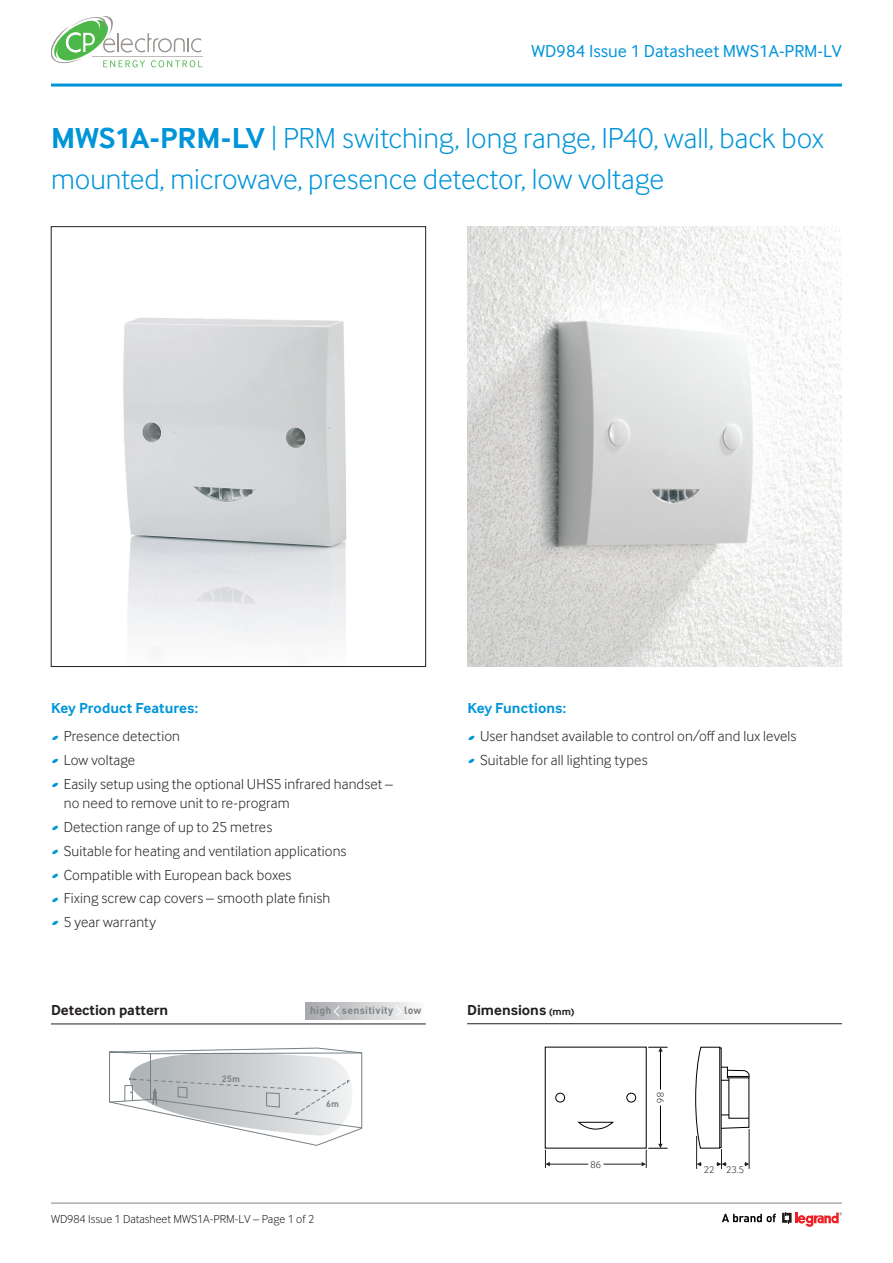
<style>
.page{position:relative;width:893px;height:1263px;background:#fff}
.page>*{position:absolute;margin:0;border:0;box-sizing:border-box;transform-origin:0 0}
.t1{font:300 30px/40.5px "Inter Face";color:#0095d9}
.t2{font:18px "Inter Face";color:#0095d9}
.Body_Indent{font:300 15px/19.5px "Inter Face";letter-spacing:.01em;color:#231f20}
.N_Body_Copy{font:700 15px "Inter Face";letter-spacing:.005em;color:#0095d9}
.t3{font:700 15px "Inter Face";color:#231f20}
.t4{font:300 12px "Inter Face";color:#231f20}
.t5{font:700 10.5px "DIN";letter-spacing:.02em;color:#808285}
.t6{font:300 10.2px "Inter Face";letter-spacing:.015em;color:#231f20}
.t7{font:700 9px "DIN";color:#808285}
.s1{font-weight:700}
.s2{color:#0095d9}
.s3{font-size:10.5px}
</style>
<div class="page">
<hr style="left:51px;top:84px;width:791px;height:3px;background:#0095d9">
<svg style="left:51px;top:16px;width:151px;height:51px"></svg>
<hr style="left:92px;top:56px;width:110px;height:1px;background:#9a948f">
<hr style="left:51px;top:1203px;width:791px;height:1px;background:#808285">
<svg style="left:782px;top:1212px;width:60px;height:15px"></svg>
<svg style="left:722px;top:1214px;width:54px;height:8px"></svg>
<hr style="left:51px;top:1023px;width:375px;height:1px;background:#231f20">
<div style="left:306px;top:1003px;width:120px;height:17px;background:linear-gradient(to right,#a7a8ac,#fbfbfc)"></div>
<svg style="left:333px;top:1005px;width:7px;height:12px"></svg>
<svg style="left:395px;top:1005px;width:7px;height:12px"></svg>
<svg style="left:109px;top:1047px;width:254px;height:99px"></svg>
<hr style="left:467px;top:1023px;width:375px;height:1px;background:#231f20">
<div style="left:555px;top:1093px;width:10px;height:9px;border:1px solid #000;border-radius:50%"></div>
<div style="left:626px;top:1093px;width:10px;height:9px;border:1px solid #000;border-radius:50%"></div>
<svg style="left:578px;top:1121px;width:36px;height:9px"></svg>
<hr style="left:549px;top:1164px;width:39px;height:1px;background:#231f20">
<hr style="left:603px;top:1164px;width:38px;height:1px;background:#231f20">
<svg style="left:545px;top:1150px;width:5px;height:18px"></svg>
<hr style="left:660px;top:1105px;width:1px;height:40px;background:#000">
<hr style="left:660px;top:1050px;width:1px;height:39px;background:#000">
<svg style="left:649px;top:1047px;width:18px;height:4px"></svg>
<svg style="left:642px;top:1144px;width:25px;height:24px"></svg>
<svg style="left:695px;top:1046px;width:55px;height:123px"></svg>
<img style="left:467px;top:226px;width:375px;height:441px">
<img style="left:123px;top:318px;width:224px;height:334px">
<p class="t2" style="left:532px;top:41px;width:312px">WD984 Issue 1 Datasheet MWS1A-PRM-LV</p>
<p class="t1" style="left:51px;top:118px;width:774px"><span class="s1">MWS1A-PRM-LV</span> | PRM switching, long range, IP40, wall, back box mounted, microwave, presence detector, low voltage</p>
<p class="N_Body_Copy" style="left:51px;top:700px;width:149px">Key Product Features:</p>
<p class="Body_Indent" style="left:51px;top:727px;width:131px"><span class="s2">●</span> Presence detection</p>
<p class="Body_Indent" style="left:51px;top:750px;width:86px"><span class="s2">●</span> Low voltage</p>
<p class="Body_Indent" style="left:64px;top:774px;width:331px;text-indent:-13px"><span class="s2">●</span> Easily setup using the optional UHS5 infrared handset – no need to remove unit to re-program</p>
<p class="Body_Indent" style="left:51px;top:817px;width:223px"><span class="s2">●</span> Detection range of up to 25 metres</p>
<p class="Body_Indent" style="left:51px;top:841px;width:297px"><span class="s2">●</span> Suitable for heating and ventilation applications</p>
<p class="Body_Indent" style="left:51px;top:865px;width:242px"><span class="s2">●</span> Compatible with European back boxes</p>
<p class="Body_Indent" style="left:51px;top:889px;width:281px"><span class="s2">●</span> Fixing screw cap covers – smooth plate finish</p>
<p class="Body_Indent" style="left:51px;top:912px;width:106px"><span class="s2">●</span> 5 year warranty</p>
<p class="t3" style="left:51px;top:1001px;width:119px">Detection pattern</p>
<p class="t5" style="left:310px;top:1004px;width:113px">high sensitivity low</p>
<p class="t7" style="left:222px;top:1072px;width:20px">25m</p>
<p class="t7" style="left:326px;top:1098px;width:14px">6m</p>
<p class="t4" style="left:51px;top:1212px;width:265px">WD984 Issue 1 Datasheet MWS1A-PRM-LV – Page 1 of 2</p>
<p class="N_Body_Copy" style="left:467px;top:700px;width:100px">Key Functions:</p>
<p class="Body_Indent" style="left:467px;top:727px;width:331px"><span class="s2">●</span> User handset available to control on/off and lux levels</p>
<p class="Body_Indent" style="left:467px;top:750px;width:182px"><span class="s2">●</span> Suitable for all lighting types</p>
<p class="t3" style="left:467px;top:1001px;width:109px">Dimensions <span class="s3">(mm)</span></p>
<p class="t6" style="left:590px;top:1158px;width:12px">86</p>
<p class="t6" style="left:666px;top:1092px;width:12px;rotate:90deg">86</p>
<p class="t6" style="left:704px;top:1163px;width:12px">22</p>
<p class="t6" style="left:726px;top:1164px;width:20px">23.5</p>
</div>
